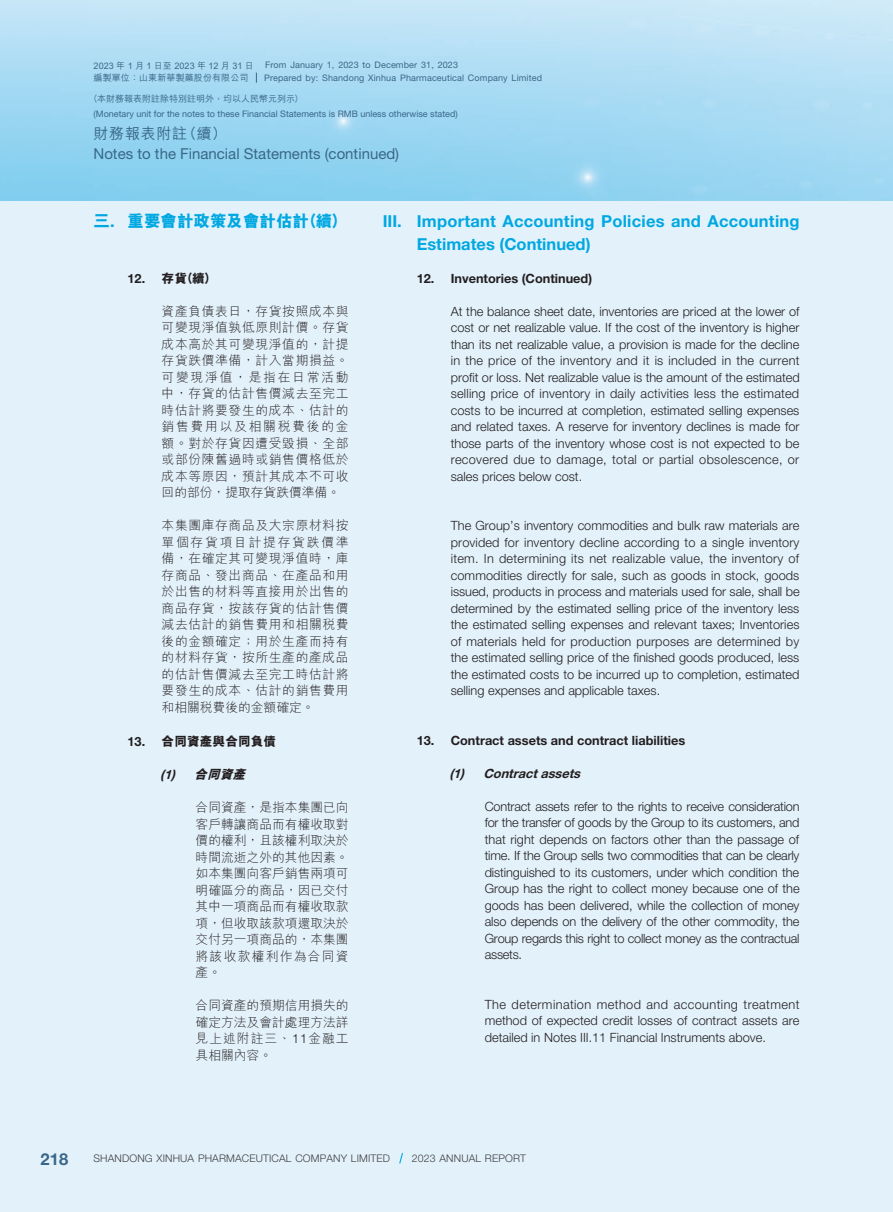
<style>
.page{position:relative;width:893px;height:1212px;background:#fff}
.page>*{position:absolute;margin:0;border:0;box-sizing:border-box;transform-origin:0 0}
.t1{font:700 16.5px/22.5px "Helvetica Neue LT Std";letter-spacing:.015em;color:#00a8e2}
.t2{font:800 16.5px "M Hei HK";color:#00a8e2}
.t3{font:700 16.5px "Helvetica Neue LT Std";color:#3a6788}
.t4{font:15px "Helvetica Neue LT Std";color:#3a6788}
.t5{font:500 15px "M Hei HK";letter-spacing:.05em;color:#3a6788}
.t6{font:300 12.75px/16.5px "Helvetica Neue LT Std";color:#231f20;text-align:justify}
.t7{font:300 12.75px/16.5px "M Hei HK";letter-spacing:.05em;color:#231f20;text-align:justify}
.t8{font:700 12.75px "Helvetica Neue LT Std";color:#231f20}
.t9{font:800 12.75px "M Hei HK";color:#231f20}
.t10{font:italic 700 12.75px "Helvetica Neue LT Std";color:#231f20}
.t11{font:italic 800 12.75px "M Hei HK";color:#231f20}
.t12{font:300 10.5px "Helvetica Neue LT Std";letter-spacing:.015em;color:#3e3e3f}
.t13{font:9px "Helvetica Neue LT Std";letter-spacing:.015em;color:#3a6788}
.t14{font:500 9px "M Hei HK";letter-spacing:.015em;color:#3a6788}
.t15{font:500 9px "M Hei HK";letter-spacing:.265em;color:#3a6788}
.s1{font-family:"Helvetica Neue LT Std";font-weight:700}
.s2{font-family:"Helvetica Neue LT Std"}
</style>
<div class="page">
<div style="left:0;top:201px;width:893px;height:1011px;background:#e3f1fb"></div>
<svg style="left:399px;top:1153px;width:4px;height:11px"></svg>
<p class="t15" style="left:94px;top:59px;width:162px">2023年1月1日至2023年12月31日</p>
<p class="t13" style="left:265px;top:60px;width:194px">From January 1, 2023 to December 31, 2023</p>
<p class="t14" style="left:94px;top:71px;width:157px">編製單位：山東新華製藥股份有限公司</p>
<p class="t13" style="left:264px;top:72px;width:279px">Prepared by: Shandong Xinhua Pharmaceutical Company Limited</p>
<p class="t14" style="left:89px;top:92px;width:216px">（本財務報表附註除特別註明外，均以人民幣元列示）</p>
<p class="t13" style="left:94px;top:109px;width:366px">(Monetary unit for the notes to these Financial Statements is RMB unless otherwise stated)</p>
<p class="t5" style="left:94px;top:123px;width:135px">財務報表附註（續）</p>
<p class="t4" style="left:94px;top:145px;width:307px">Notes to the Financial Statements (continued)</p>
<p class="t2" style="left:94px;top:213px;width:255px">三<span class="s1">.</span> 重要會計政策及會計估計（續）</p>
<p class="t9" style="left:128px;top:272px;width:90px"><span class="s1">12.</span> 存貨（續）</p>
<p class="t7" style="left:162px;top:303px;width:189px">資產負債表日，存貨按照成本與可變現淨值孰低原則計價。存貨成本高於其可變現淨值的，計提存貨跌價準備，計入當期損益。可變現淨值，是指在日常活動中，存貨的估計售價減去至完工時估計將要發生的成本、估計的銷售費用以及相關稅費後的金額。對於存貨因遭受毀損、全部或部份陳舊過時或銷售價格低於成本等原因，預計其成本不可收回的部份，提取存貨跌價準備。</p>
<p class="t7" style="left:162px;top:517px;width:189px">本集團庫存商品及大宗原材料按單個存貨項目計提存貨跌價準備，在確定其可變現淨值時，庫存商品、發出商品、在產品和用於出售的材料等直接用於出售的商品存貨，按該存貨的估計售價減去估計的銷售費用和相關稅費後的金額確定；用於生產而持有的材料存貨，按所生產的產成品的估計售價減去至完工時估計將要發生的成本、估計的銷售費用和相關稅費後的金額確定。</p>
<p class="t9" style="left:128px;top:735px;width:150px"><span class="s1">13.</span> 合同資產與合同負債</p>
<p class="t11" style="left:160px;top:768px;width:90px"><span class="s1">(1)</span> 合同資產</p>
<p class="t7" style="left:196px;top:799px;width:155px">合同資產，是指本集團已向客戶轉讓商品而有權收取對價的權利，且該權利取決於時間流逝之外的其他因素。如本集團向客戶銷售兩項可明確區分的商品，因已交付其中一項商品而有權收取款項，但收取該款項還取決於交付另一項商品的，本集團將該收款權利作為合同資產。</p>
<p class="t7" style="left:196px;top:997px;width:155px">合同資產的預期信用損失的確定方法及會計處理方法詳見上述附註三、<span class="s2">11</span>金融工具相關內容。</p>
<p class="t1" style="left:417px;top:210px;width:384px;text-indent:-34px">III. Important Accounting Policies and Accounting<br>Estimates (Continued)</p>
<p class="t8" style="left:417px;top:270px;width:177px">12. Inventories (Continued)</p>
<p class="t6" style="left:451px;top:303px;width:350px">At the balance sheet date, inventories are priced at the lower of cost or net realizable value. If the cost of the inventory is higher than its net realizable value, a provision is made for the decline in the price of the inventory and it is included in the current profit or loss. Net realizable value is the amount of the estimated selling price of inventory in daily activities less the estimated costs to be incurred at completion, estimated selling expenses and related taxes. A reserve for inventory declines is made for those parts of the inventory whose cost is not expected to be recovered due to damage, total or partial obsolescence, or sales prices below cost.</p>
<p class="t6" style="left:451px;top:517px;width:350px">The Group’s inventory commodities and bulk raw materials are provided for inventory decline according to a single inventory item. In determining its net realizable value, the inventory of commodities directly for sale, such as goods in stock, goods issued, products in process and materials used for sale, shall be determined by the estimated selling price of the inventory less the estimated selling expenses and relevant taxes; Inventories of materials held for production purposes are determined by the estimated selling price of the finished goods produced, less the estimated costs to be incurred up to completion, estimated selling expenses and applicable taxes.</p>
<p class="t8" style="left:417px;top:732px;width:270px">13. Contract assets and contract liabilities</p>
<p class="t10" style="left:449px;top:765px;width:136px">(1) Contractassets</p>
<p class="t6" style="left:485px;top:798px;width:316px">Contract assets refer to the rights to receive consideration for the transfer of goods by the Group to its customers, and that right depends on factors other than the passage of time. If the Group sells two commodities that can be clearly distinguished to its customers, under which condition the Group has the right to collect money because one of the goods has been delivered, while the collection of money also depends on the delivery of the other commodity, the Group regards this right to collect money as the contractual assets.</p>
<p class="t6" style="left:485px;top:996px;width:316px">The determination method and accounting treatment method of expected credit losses of contract assets are detailed in Notes III.11 Financial Instruments above.</p>
<p class="t3" style="left:40px;top:1149px;width:29px">218</p>
<p class="t12" style="left:94px;top:1152px;width:298px">SHANDONG XINHUA PHARMACEUTICAL COMPANY LIMITED</p>
<p class="t12" style="left:412px;top:1152px;width:116px">2023 ANNUAL REPORT</p>
</div>
